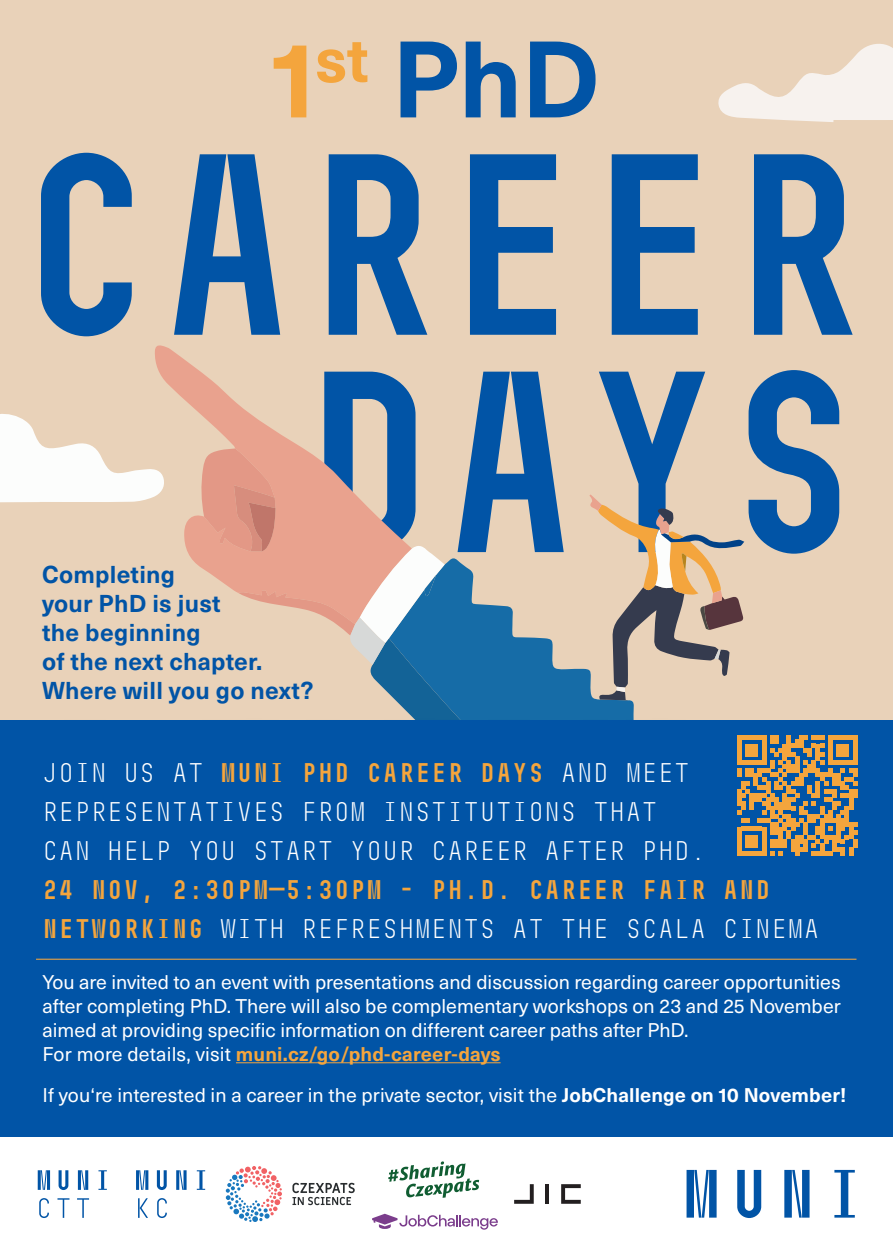
<style>
.page{position:relative;width:893px;height:1259px;background:#fff}
.page>*{position:absolute;margin:0;border:0;box-sizing:border-box;transform-origin:0 0}
.t1{font:700 257.7px/217.2px "Muni";letter-spacing:-.15em;color:#0154a6;text-align:right}
.t2{font:700 106.5px "Neue Haas Unica Pro";color:#0154a6}
.t3{font:27px/39px "Muni";letter-spacing:-.1em;color:#fff}
.t4{font:700 27px/39px "Muni";letter-spacing:-.1em;color:#f4a53d}
.t5{font:700 24px/28.8px "Neue Haas Unica Pro";letter-spacing:.01em;color:#0154a6}
.t6{font:19.5px/24px "Neue Haas Unica Pro";color:#fff}
.s1{color:#f4a53d}
.s2{font-weight:700;color:#f4a53d}
.s3{font-weight:400;color:#fff}
.s4{font-weight:700}
</style>
<div class="page">
<div style="left:0;top:0;width:893px;height:936px;background:#e9d2b9"></div>
<svg style="left:445px;top:558px;width:189px;height:157px"></svg>
<svg style="left:370px;top:638px;width:250px;height:77px;background:#3077a6"></svg>
<svg style="left:155px;top:345px;width:147px;height:222px"></svg>
<svg style="left:201px;top:448px;width:244px;height:217px"></svg>
<svg style="left:588px;top:494px;width:156px;height:206px"></svg>
<svg style="left:718px;top:44px;width:175px;height:78px"></svg>
<svg style="left:0;top:408px;width:166px;height:95px"></svg>
<div style="left:0;top:720px;width:893px;height:416px;background:#0154a6"></div>
<div style="left:0;top:715px;width:861px;height:269px;background:#0154a6"></div>
<hr style="left:236px;top:1062px;width:265px;height:1px;background:#f4a53d">
<hr style="left:36px;top:958px;width:820px;height:1px;background:#f4a53d">
<svg style="left:686px;top:1170px;width:31px;height:47px"></svg>
<svg style="left:737px;top:1170px;width:24px;height:48px"></svg>
<svg style="left:784px;top:1170px;width:25px;height:47px"></svg>
<svg style="left:834px;top:1170px;width:21px;height:47px"></svg>
<svg style="left:38px;top:1170px;width:12px;height:19px"></svg>
<svg style="left:59px;top:1170px;width:9px;height:20px"></svg>
<svg style="left:78px;top:1170px;width:10px;height:19px"></svg>
<svg style="left:98px;top:1170px;width:9px;height:19px"></svg>
<svg style="left:39px;top:1198px;width:10px;height:20px"></svg>
<svg style="left:57px;top:1198px;width:12px;height:19px"></svg>
<svg style="left:77px;top:1198px;width:12px;height:19px"></svg>
<svg style="left:136px;top:1170px;width:12px;height:19px"></svg>
<svg style="left:157px;top:1170px;width:10px;height:20px"></svg>
<svg style="left:176px;top:1170px;width:11px;height:19px"></svg>
<svg style="left:197px;top:1170px;width:8px;height:19px"></svg>
<svg style="left:138px;top:1198px;width:10px;height:19px"></svg>
<svg style="left:157px;top:1198px;width:10px;height:20px"></svg>
<svg style="left:292px;top:1182px;width:63px;height:23px"></svg>
<svg style="left:226px;top:1166px;width:56px;height:56px"></svg>
<svg style="left:388px;top:1161px;width:91px;height:36px"></svg>
<svg style="left:372px;top:1213px;width:126px;height:16px"></svg>
<svg style="left:514px;top:1184px;width:20px;height:19px"></svg>
<hr style="left:545px;top:1184px;width:4px;height:19px;background:#231f20">
<svg style="left:561px;top:1184px;width:20px;height:19px"></svg>
<svg style="left:737px;top:735px;width:120px;height:120px"></svg>
<h2 class="t2" style="left:272px;top:14px;width:329px"><span class="s1">1</span><sup>st</sup> PhD</h2>
<h1 class="t1" style="left:-5px;top:135px;width:891px">CAREER<br>DAYS</h1>
<p class="t5" style="left:42px;top:561px;width:273px">Completing<br>your PhD is just<br>the beginning<br>of the next chapter.<br>Where will you go next?</p>
<h3 class="t3" style="left:41px;top:752px;width:668px">JOIN US AT <span class="s2">MUNI PHD CAREER DAYS</span> AND MEET<br>REPRESENTATIVES FROM INSTITUTIONS THAT<br>CAN HELP YOU START YOUR CAREER AFTER PHD.</h3>
<h3 class="t4" style="left:41px;top:869px;width:782px">24 NOV, 2:30PM—5:30PM - PH.D. CAREER FAIR AND<br>NETWORKING <span class="s3">WITH REFRESHMENTS AT THE SCALA CINEMA</span></h3>
<p class="t6" style="left:43px;top:970px;width:800px">You are invited to an event with presentations and discussion regarding career opportunities after completing PhD. There will also be complementary workshops on 23 and 25 November aimed at providing specific information on different career paths after PhD.<br>For more details, visit <span class="s2">muni.cz/go/phd-career-days</span></p>
<p class="t6" style="left:43px;top:1083px;width:805px">If you‘re interested in a career in the private sector, visit the <span class="s4">JobChallenge on 10 November!</span></p>
</div>
